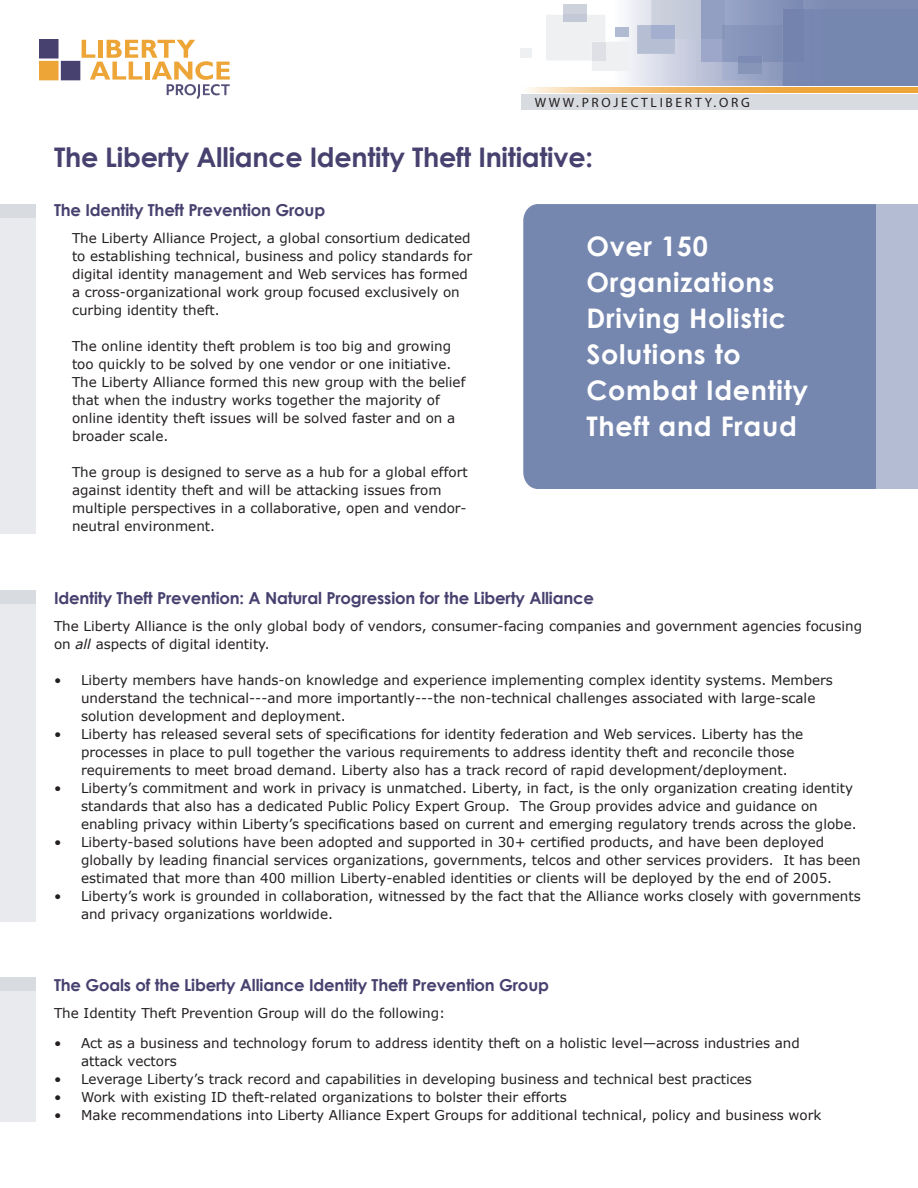
<style>
.page{position:relative;width:918px;height:1188px;background:#fff}
.page>*{position:absolute;margin:0;border:0;box-sizing:border-box;transform-origin:0 0}
.t1{font:700 27px/36px "Century Gothic";letter-spacing:.025em;color:#fff}
.t2{font:700 27px "Century Gothic";letter-spacing:-.01em;color:#47416f}
.t3{font:700 16.5px "Century Gothic";letter-spacing:-.01em;color:#47416f}
.t4{font:13.5px/18px "Verdana";color:#231f20}
.t5{font:13.5px "Myriad";letter-spacing:.2em;color:#231f20}
.s1{font-style:italic}
</style>
<div class="page">
<svg style="left:39px;top:39px;width:191px;height:60px"></svg>
<div style="left:823px;top:0;width:95px;height:9px;background:#7d8bb2"></div>
<svg style="left:546px;top:15px;width:84px;height:56px"></svg>
<div style="left:563px;top:4px;width:24px;height:11px;background:#cdd2dd"></div>
<div style="left:563px;top:15px;width:24px;height:7px;background:#c3c9d7"></div>
<div style="left:615px;top:27px;width:13px;height:10px;background:#b0bad1"></div>
<div style="left:520px;top:48px;width:12px;height:10px;background:#eef0f2"></div>
<svg style="left:637px;top:0;width:186px;height:86px;background:#9fa9c7"></svg>
<div style="left:739px;top:62px;width:23px;height:12px;background:#8795b9"></div>
<div style="left:739px;top:56px;width:23px;height:6px;background:#7c8bb3"></div>
<hr style="left:722px;top:25px;width:3px;height:14px;background:#8795b9">
<div style="left:521px;top:94px;width:397px;height:16px;background:#d8dbe0"></div>
<div style="left:822px;top:9px;width:96px;height:77px;background:#7586af"></div>
<svg style="left:528px;top:87px;width:390px;height:5px;background:#f1b864"></svg>
<div style="left:523px;top:204px;width:353px;height:285px;background:#7586af"></div>
<div style="left:876px;top:204px;width:42px;height:285px;background:#b4bcd4"></div>
<div style="left:0;top:204px;width:35px;height:14px;background:#d8dbe0"></div>
<div style="left:0;top:218px;width:35px;height:316px;background:#e9eaed"></div>
<div style="left:0;top:590px;width:35px;height:14px;background:#d8dbe0"></div>
<div style="left:0;top:604px;width:35px;height:318px;background:#e9eaed"></div>
<div style="left:0;top:977px;width:35px;height:15px;background:#d8dbe0"></div>
<div style="left:0;top:992px;width:35px;height:130px;background:#e9eaed"></div>
<p class="t5" style="left:535px;top:96px;width:217px">WWW.PROJECTLIBERTY.ORG</p>
<p class="t2" style="left:54px;top:137px;width:540px">The Liberty Alliance Identity Theft Initiative:</p>
<p class="t3" style="left:54px;top:198px;width:273px">The Identity Theft Prevention Group</p>
<p class="t4" style="left:72px;top:229px;width:402px">The Liberty Alliance Project, a global consortium dedicated to establishing technical, business and policy standards for digital identity management and Web services has formed a cross-organizational work group focused exclusively on curbing identity theft.</p>
<p class="t4" style="left:72px;top:337px;width:395px">The online identity theft problem is too big and growing too quickly to be solved by one vendor or one initiative.<br>The Liberty Alliance formed this new group with the belief that when the industry works together the majority of online identity theft issues will be solved faster and on a broader scale.</p>
<p class="t4" style="left:72px;top:463px;width:397px">The group is designed to serve as a hub for a global effort against identity theft and will be attacking issues from multiple perspectives in a collaborative, open and vendor&shy;neutral environment.</p>
<p class="t1" style="left:586px;top:227px;width:223px">Over 150<br>Organizations<br>Driving Holistic<br>Solutions to<br>Combat Identity<br>Theft and Fraud</p>
<p class="t3" style="left:54px;top:586px;width:542px">Identity Theft Prevention: A Natural Progression for the Liberty Alliance</p>
<p class="t4" style="left:54px;top:617px;width:810px">The Liberty Alliance is the only global body of vendors, consumer-facing companies and government agencies focusing on <span class="s1">all</span> aspects of digital identity.</p>
<p class="t4" style="left:81px;top:671px;width:753px;text-indent:-27px">• Liberty members have hands-on knowledge and experience implementing complex identity systems. Members understand the technical---and more importantly---the non-technical challenges associated with large-scale solution development and deployment.</p>
<p class="t4" style="left:81px;top:725px;width:724px;text-indent:-27px">• Liberty has released several sets of specifications for identity federation and Web services. Liberty has the processes in place to pull together the various requirements to address identity theft and reconcile those requirements to meet broad demand. Liberty also has a track record of rapid development/deployment.</p>
<p class="t4" style="left:81px;top:779px;width:777px;text-indent:-27px">• Liberty’s commitment and work in privacy is unmatched. Liberty, in fact, is the only organization creating identity standards that also has a dedicated Public Policy Expert Group. The Group provides advice and guidance on enabling privacy within Liberty’s specifications based on current and emerging regulatory trends across the globe.</p>
<p class="t4" style="left:81px;top:833px;width:781px;text-indent:-27px">• Liberty-based solutions have been adopted and supported in 30+ certified products, and have been deployed globally by leading financial services organizations, governments, telcos and other services providers. It has been estimated that more than 400 million Liberty-enabled identities or clients will be deployed by the end of 2005.</p>
<p class="t4" style="left:81px;top:887px;width:781px;text-indent:-27px">• Liberty’s work is grounded in collaboration, witnessed by the fact that the Alliance works closely with governments and privacy organizations worldwide.</p>
<p class="t3" style="left:54px;top:973px;width:496px">The Goals of the Liberty Alliance Identity Theft Prevention Group</p>
<p class="t4" style="left:54px;top:1004px;width:393px">The Identity Theft Prevention Group will do the following:</p>
<p class="t4" style="left:81px;top:1034px;width:720px;text-indent:-27px">• Act as a business and technology forum to address identity theft on a holistic level—across industries and attack vectors</p>
<p class="t4" style="left:54px;top:1070px;width:699px">• Leverage Liberty’s track record and capabilities in developing business and technical best practices</p>
<p class="t4" style="left:54px;top:1088px;width:514px">• Work with existing ID theft-related organizations to bolster their efforts</p>
<p class="t4" style="left:54px;top:1106px;width:769px">• Make recommendations into Liberty Alliance Expert Groups for additional technical, policy and business work</p>
</div>
